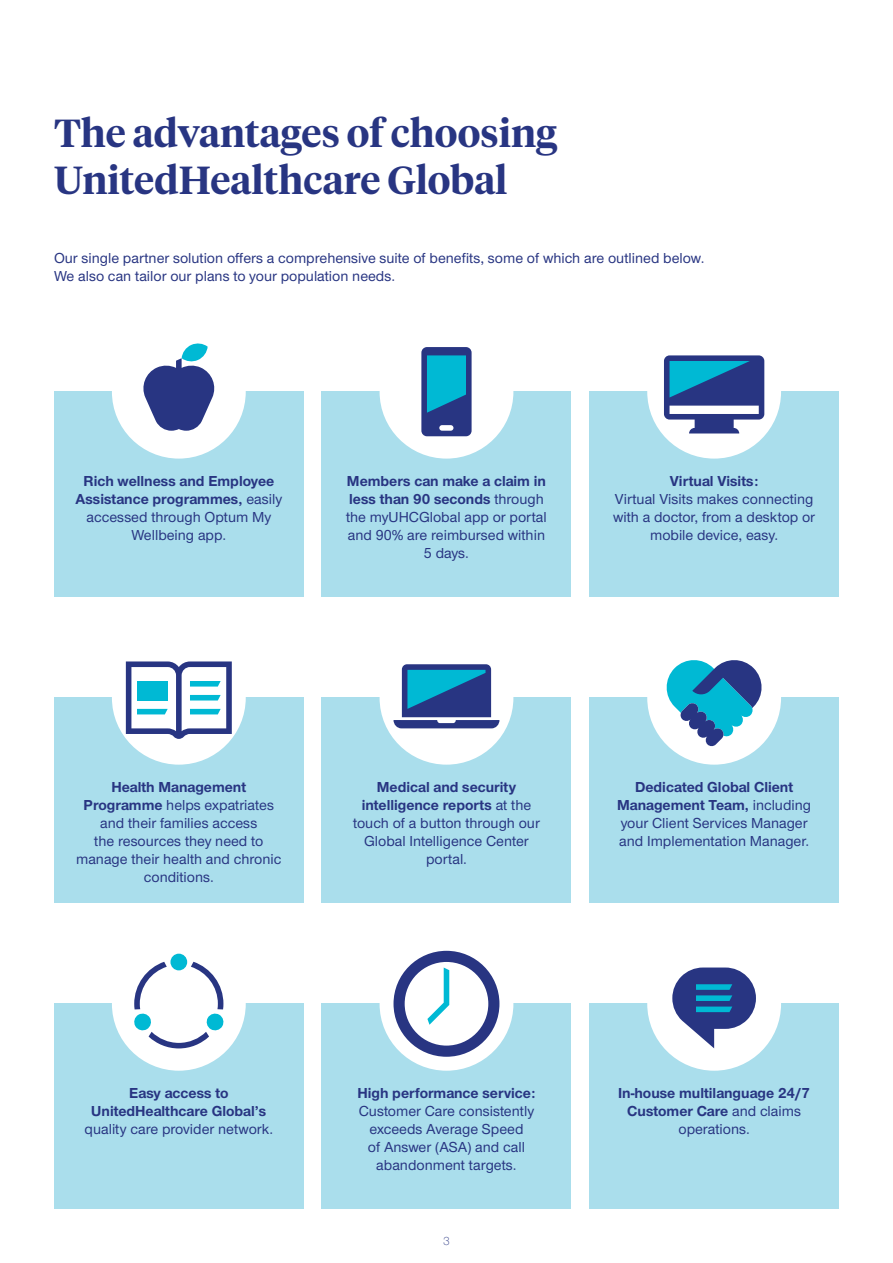
<style>
.page{position:relative;width:893px;height:1263px;background:#fff}
.page>*{position:absolute;margin:0;border:0;box-sizing:border-box;transform-origin:0 0}
.Body_-_Title{font:600 39px/46.8px "UHC Serif Headline";color:#283582}
.Body_-_Subtitle{font:500 15px/18px "UHC Sans";color:#283582;text-align:center}
.Body_-_Subtitle-2{font:700 15px/18px "UHC Sans";color:#283582;text-align:center}
.t1{font:300 12px "UHC Sans";color:#283582}
.s1{font-weight:500}
.s2{font-weight:700}
</style>
<div class="page">
<div style="left:589px;top:392px;width:250px;height:205px;background:#aadeec"></div>
<div style="left:647px;top:325px;width:134px;height:134px;background:#fff;border-radius:50%"></div>
<svg style="left:664px;top:355px;width:100px;height:78px"></svg>
<div style="left:54px;top:392px;width:250px;height:205px;background:#aadeec"></div>
<div style="left:112px;top:325px;width:134px;height:134px;background:#fff;border-radius:50%"></div>
<svg style="left:143px;top:343px;width:72px;height:88px"></svg>
<div style="left:322px;top:392px;width:249px;height:205px;background:#aadeec"></div>
<div style="left:380px;top:325px;width:133px;height:134px;background:#fff;border-radius:50%"></div>
<svg style="left:421px;top:347px;width:51px;height:89px;background:#1f73a8"></svg>
<div style="left:322px;top:1004px;width:249px;height:205px;background:#aadeec"></div>
<div style="left:380px;top:937px;width:133px;height:134px;background:#fff;border-radius:50%"></div>
<svg style="left:393px;top:951px;width:106px;height:106px"></svg>
<div style="left:589px;top:1004px;width:250px;height:205px;background:#aadeec"></div>
<div style="left:647px;top:937px;width:134px;height:134px;background:#fff;border-radius:50%"></div>
<svg style="left:672px;top:967px;width:84px;height:81px"></svg>
<div style="left:54px;top:1004px;width:250px;height:205px;background:#aadeec"></div>
<div style="left:112px;top:937px;width:134px;height:134px;background:#fff;border-radius:50%"></div>
<div style="left:170px;top:954px;width:17px;height:16px;background:#00b9d4;border-radius:50%"></div>
<svg style="left:134px;top:962px;width:90px;height:86px"></svg>
<div style="left:54px;top:698px;width:250px;height:205px;background:#aadeec"></div>
<div style="left:112px;top:631px;width:134px;height:134px;background:#fff;border-radius:50%"></div>
<svg style="left:126px;top:661px;width:106px;height:78px"></svg>
<div style="left:322px;top:698px;width:249px;height:205px;background:#aadeec"></div>
<div style="left:380px;top:631px;width:133px;height:134px;background:#fff;border-radius:50%"></div>
<svg style="left:393px;top:664px;width:106px;height:64px"></svg>
<div style="left:589px;top:698px;width:250px;height:205px;background:#aadeec"></div>
<div style="left:647px;top:631px;width:134px;height:134px;background:#fff;border-radius:50%"></div>
<svg style="left:664px;top:660px;width:100px;height:87px"></svg>
<p class="Body_-_Title" style="left:54px;top:108px;width:505px">The advantages of choosing<br>UnitedHealthcare Global</p>
<p class="Body_-_Subtitle" style="left:54px;top:248px;width:652px;text-align:left">Our single partner solution offers a comprehensive suite of benefits, some of which are outlined below.<br>We also can tailor our plans to your population needs.</p>
<p class="Body_-_Subtitle-2" style="left:75px;top:471px;width:208px">Rich wellness and Employee<br>Assistance programmes, <span class="s1">easily accessed through Optum My<br>Wellbeing app.</span></p>
<p class="Body_-_Subtitle" style="left:346px;top:471px;width:202px"><span class="s2">Members can make a claim in less than 90 seconds</span> through the myUHCGlobal app or portal and 90% are reimbursed within<br>5 days.</p>
<p class="Body_-_Subtitle" style="left:613px;top:471px;width:204px"><span class="s2">Virtual Visits:<br></span>Virtual Visits makes connecting with a doctor, from a desktop or mobile device, easy.</p>
<p class="Body_-_Subtitle" style="left:76px;top:777px;width:207px"><span class="s2">Health Management<br>Programme</span> helps expatriates and their families access<br>the resources they need to manage their health and chronic conditions.</p>
<p class="Body_-_Subtitle" style="left:353px;top:777px;width:188px"><span class="s2">Medical and security intelligence reports</span> at the touch of a button through our<br>Global Intelligence Center portal.</p>
<p class="Body_-_Subtitle" style="left:617px;top:777px;width:196px"><span class="s2">Dedicated Global Client<br>Management Team,</span> including your Client Services Manager and Implementation Manager.</p>
<p class="Body_-_Subtitle-2" style="left:85px;top:1083px;width:190px">Easy access to<br>UnitedHealthcare Global’s <span class="s1">quality care provider network.</span></p>
<p class="Body_-_Subtitle" style="left:357px;top:1083px;width:180px"><span class="s2">High performance service:<br></span>Customer Care consistently exceeds Average Speed<br>of Answer (ASA) and call abandonment targets.</p>
<p class="Body_-_Subtitle-2" style="left:618px;top:1083px;width:194px">In-house multilanguage 24/7<br>Customer Care <span class="s1">and claims operations.</span></p>
<p class="t1" style="left:443px;top:1233px;width:8px">3</p>
</div>
